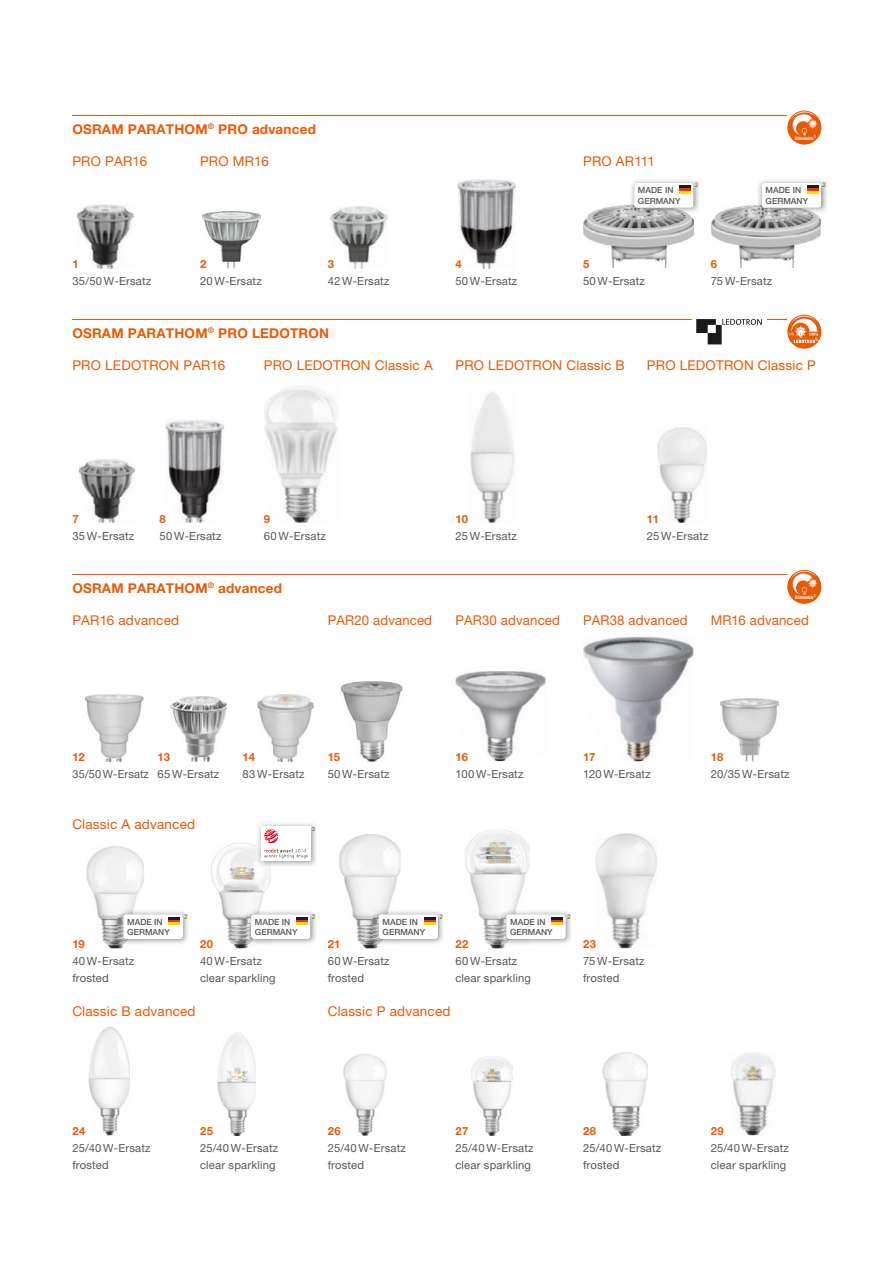
<style>
.page{position:relative;width:881px;height:1263px;background:#fff}
.page>*{position:absolute;margin:0;border:0;box-sizing:border-box;transform-origin:0 0}
.t1{font:13.5px "Helvetica Neue LT Pro";letter-spacing:.015em;color:#eb5906}
.t2{font:700 13.5px "Helvetica Neue LT Pro";letter-spacing:.015em;color:#eb5906}
.t3{font:11.25px/17px "Helvetica Neue LT Pro";letter-spacing:.015em;color:#575756}
.t4{font:700 11.25px "Helvetica Neue LT Pro";letter-spacing:.015em;color:#eb5906}
.t5{font:500 8.55px/10.1px "Helvetica Neue LT Pro";color:#575756}
.t6{font:condensed 6.45px "Helvetica Neue LT Pro";color:#575756}
.t7{font:6px "Helvetica Neue LT Pro";color:#575756}
.t8{font:700 condensed 4.65px "Helvetica Neue LT Pro";color:#fff}
</style>
<div class="page">
<hr style="left:880px;top:0;width:1px;height:1262px;background:#000">
<img style="left:457px;top:179px;width:59px;height:90px">
<img style="left:202px;top:211px;width:59px;height:58px">
<img style="left:330px;top:206px;width:58px;height:63px">
<img style="left:711px;top:205px;width:109px;height:63px">
<img style="left:583px;top:205px;width:110px;height:63px">
<img style="left:77px;top:205px;width:57px;height:64px">
<img style="left:455px;top:671px;width:90px;height:90px">
<img style="left:583px;top:637px;width:110px;height:124px">
<img style="left:339px;top:834px;width:61px;height:114px">
<img style="left:602px;top:1052px;width:45px;height:83px">
<img style="left:88px;top:1027px;width:41px;height:108px">
<img style="left:217px;top:1033px;width:39px;height:102px">
<img style="left:343px;top:1054px;width:43px;height:81px">
<img style="left:471px;top:1056px;width:41px;height:79px">
<img style="left:465px;top:830px;width:64px;height:118px">
<img style="left:596px;top:833px;width:61px;height:115px">
<img style="left:86px;top:846px;width:58px;height:102px">
<img style="left:731px;top:1052px;width:44px;height:83px">
<img style="left:210px;top:843px;width:61px;height:105px">
<img style="left:165px;top:420px;width:59px;height:103px">
<img style="left:79px;top:459px;width:57px;height:64px">
<img style="left:470px;top:392px;width:45px;height:131px">
<img style="left:264px;top:386px;width:74px;height:137px">
<img style="left:657px;top:427px;width:50px;height:96px">
<img style="left:720px;top:699px;width:58px;height:62px">
<img style="left:85px;top:695px;width:58px;height:66px">
<img style="left:170px;top:696px;width:56px;height:65px">
<img style="left:257px;top:694px;width:57px;height:67px">
<img style="left:340px;top:681px;width:63px;height:80px">
<img style="left:258px;top:823px;width:58px;height:43px">
<img style="left:256px;top:842px;width:15px;height:24px">
<div style="left:261px;top:827px;width:49px;height:34px;background:#fff"></div>
<svg style="left:264px;top:829px;width:14px;height:24px"></svg>
<img style="left:118px;top:909px;width:70px;height:36px">
<div style="left:123px;top:914px;width:60px;height:25px;background:#fff;border-radius:3px"></div>
<svg style="left:168px;top:917px;width:12px;height:8px"></svg>
<img style="left:246px;top:909px;width:70px;height:36px">
<div style="left:251px;top:914px;width:59px;height:25px;background:#fff;border-radius:3px"></div>
<svg style="left:296px;top:917px;width:12px;height:8px"></svg>
<img style="left:373px;top:909px;width:70px;height:36px">
<div style="left:378px;top:914px;width:60px;height:25px;background:#fff;border-radius:3px"></div>
<svg style="left:424px;top:917px;width:11px;height:8px"></svg>
<img style="left:501px;top:909px;width:70px;height:36px">
<div style="left:506px;top:914px;width:59px;height:25px;background:#fff;border-radius:3px"></div>
<svg style="left:551px;top:917px;width:12px;height:8px"></svg>
<img style="left:629px;top:180px;width:70px;height:32px">
<img style="left:629px;top:205px;width:64px;height:9px">
<img style="left:633px;top:183px;width:60px;height:25px">
<div style="left:634px;top:183px;width:59px;height:25px;background:#fff;border-radius:3px"></div>
<svg style="left:679px;top:186px;width:11px;height:7px"></svg>
<img style="left:758px;top:180px;width:69px;height:32px">
<img style="left:756px;top:202px;width:64px;height:12px">
<div style="left:761px;top:183px;width:60px;height:25px;background:#fff;border-radius:3px"></div>
<svg style="left:807px;top:186px;width:11px;height:7px"></svg>
<hr style="left:72px;top:115px;width:749px;height:1px;background:#eb5906">
<hr style="left:72px;top:319px;width:749px;height:1px;background:#eb5906">
<hr style="left:72px;top:574px;width:749px;height:1px;background:#eb5906">
<div style="left:782px;top:106px;width:43px;height:43px;background:#fff;border-radius:50%"></div>
<div style="left:787px;top:111px;width:34px;height:34px;background:#eb5906;border-radius:50%"></div>
<svg style="left:790px;top:111px;width:27px;height:25px"></svg>
<div style="left:691px;top:310px;width:74px;height:43px;background:#fff"></div>
<svg style="left:696px;top:319px;width:65px;height:25px"></svg>
<div style="left:782px;top:310px;width:43px;height:43px;background:#fff;border-radius:50%"></div>
<svg style="left:787px;top:315px;width:34px;height:34px"></svg>
<svg style="left:788px;top:315px;width:29px;height:28px"></svg>
<div style="left:782px;top:566px;width:43px;height:42px;background:#fff;border-radius:50%"></div>
<div style="left:787px;top:570px;width:34px;height:34px;background:#eb5906;border-radius:50%"></div>
<svg style="left:790px;top:570px;width:27px;height:25px"></svg>
<img style="left:271px;top:854px;width:37px;height:4px">
<p class="t2" style="left:72px;top:124px;width:245px">OSRAM PARATHOM<sup>®</sup> PRO advanced</p>
<p class="t8" style="left:794px;top:135px;width:23px">Dimmable1</p>
<p class="t1" style="left:72px;top:156px;width:76px">PRO PAR16</p>
<p class="t1" style="left:200px;top:156px;width:70px">PRO MR16</p>
<p class="t1" style="left:583px;top:156px;width:73px">PRO AR111</p>
<p class="t5" style="left:637px;top:185px;width:44px">MADE IN<br>GERMANY</p>
<p class="t6" style="left:695px;top:183px;width:5px">2</p>
<p class="t5" style="left:765px;top:185px;width:44px">MADE IN<br>GERMANY</p>
<p class="t6" style="left:822px;top:183px;width:5px">2</p>
<p class="t4" style="left:72px;top:260px;width:8px">1</p>
<p class="t3" style="left:72px;top:274px;width:80px">35/50 W-Ersatz</p>
<p class="t4" style="left:200px;top:260px;width:8px">2</p>
<p class="t3" style="left:200px;top:274px;width:63px">20 W-Ersatz</p>
<p class="t4" style="left:327px;top:260px;width:8px">3</p>
<p class="t3" style="left:327px;top:274px;width:63px">42 W-Ersatz</p>
<p class="t4" style="left:455px;top:260px;width:8px">4</p>
<p class="t3" style="left:455px;top:274px;width:63px">50 W-Ersatz</p>
<p class="t4" style="left:583px;top:260px;width:8px">5</p>
<p class="t3" style="left:583px;top:274px;width:63px">50 W-Ersatz</p>
<p class="t4" style="left:710px;top:260px;width:8px">6</p>
<p class="t3" style="left:710px;top:274px;width:63px">75 W-Ersatz</p>
<p class="t2" style="left:72px;top:328px;width:258px">OSRAM PARATHOM<sup>®</sup> PRO LEDOTRON</p>
<p class="t8" style="left:815px;top:337px;width:4px">5</p>
<p class="t1" style="left:72px;top:360px;width:154px">PRO LEDOTRON PAR16</p>
<p class="t1" style="left:264px;top:360px;width:170px">PRO LEDOTRON Classic A</p>
<p class="t1" style="left:455px;top:360px;width:171px">PRO LEDOTRON Classic B</p>
<p class="t1" style="left:646px;top:360px;width:170px">PRO LEDOTRON Classic P</p>
<p class="t4" style="left:72px;top:515px;width:8px">7</p>
<p class="t3" style="left:72px;top:529px;width:63px">35 W-Ersatz</p>
<p class="t4" style="left:159px;top:515px;width:8px">8</p>
<p class="t3" style="left:159px;top:529px;width:63px">50 W-Ersatz</p>
<p class="t4" style="left:264px;top:515px;width:8px">9</p>
<p class="t3" style="left:264px;top:529px;width:63px">60 W-Ersatz</p>
<p class="t4" style="left:455px;top:515px;width:14px">10</p>
<p class="t3" style="left:455px;top:529px;width:63px">25 W-Ersatz</p>
<p class="t4" style="left:646px;top:515px;width:14px">11</p>
<p class="t3" style="left:646px;top:529px;width:63px">25 W-Ersatz</p>
<p class="t2" style="left:72px;top:583px;width:211px">OSRAM PARATHOM<sup>®</sup> advanced</p>
<p class="t8" style="left:794px;top:595px;width:23px">Dimmable1</p>
<p class="t1" style="left:72px;top:615px;width:108px">PAR16 advanced</p>
<p class="t1" style="left:327px;top:615px;width:106px">PAR20 advanced</p>
<p class="t1" style="left:455px;top:615px;width:106px">PAR30 advanced</p>
<p class="t1" style="left:583px;top:615px;width:106px">PAR38 advanced</p>
<p class="t1" style="left:710px;top:615px;width:100px">MR16 advanced</p>
<p class="t4" style="left:72px;top:753px;width:14px">12</p>
<p class="t3" style="left:72px;top:767px;width:78px">35/50 W-Ersatz</p>
<p class="t4" style="left:157px;top:753px;width:14px">13</p>
<p class="t3" style="left:157px;top:767px;width:63px">65 W-Ersatz</p>
<p class="t4" style="left:242px;top:753px;width:14px">14</p>
<p class="t3" style="left:242px;top:767px;width:63px">83 W-Ersatz</p>
<p class="t4" style="left:327px;top:753px;width:14px">15</p>
<p class="t3" style="left:327px;top:767px;width:63px">50 W-Ersatz</p>
<p class="t4" style="left:455px;top:753px;width:14px">16</p>
<p class="t3" style="left:455px;top:767px;width:69px">100 W-Ersatz</p>
<p class="t4" style="left:583px;top:753px;width:14px">17</p>
<p class="t3" style="left:583px;top:767px;width:69px">120 W-Ersatz</p>
<p class="t4" style="left:710px;top:753px;width:14px">18</p>
<p class="t3" style="left:710px;top:767px;width:80px">20/35 W-Ersatz</p>
<p class="t1" style="left:72px;top:820px;width:124px">Classic A advanced</p>
<p class="t7" style="left:312px;top:827px;width:5px">3</p>
<p class="t5" style="left:127px;top:917px;width:44px">MADE IN<br>GERMANY</p>
<p class="t6" style="left:184px;top:914px;width:5px">2</p>
<p class="t5" style="left:255px;top:917px;width:44px">MADE IN<br>GERMANY</p>
<p class="t6" style="left:312px;top:914px;width:5px">2</p>
<p class="t5" style="left:382px;top:917px;width:44px">MADE IN<br>GERMANY</p>
<p class="t6" style="left:439px;top:914px;width:5px">2</p>
<p class="t5" style="left:510px;top:917px;width:44px">MADE IN<br>GERMANY</p>
<p class="t6" style="left:567px;top:914px;width:5px">2</p>
<p class="t4" style="left:72px;top:940px;width:14px">19</p>
<p class="t3" style="left:72px;top:954px;width:63px">40 W-Ersatz frosted</p>
<p class="t4" style="left:200px;top:940px;width:15px">20</p>
<p class="t3" style="left:200px;top:954px;width:77px">40 W-Ersatz clear sparkling</p>
<p class="t4" style="left:327px;top:940px;width:14px">21</p>
<p class="t3" style="left:327px;top:954px;width:63px">60 W-Ersatz frosted</p>
<p class="t4" style="left:455px;top:940px;width:15px">22</p>
<p class="t3" style="left:455px;top:954px;width:77px">60 W-Ersatz clear sparkling</p>
<p class="t4" style="left:583px;top:940px;width:15px">23</p>
<p class="t3" style="left:583px;top:954px;width:63px">75 W-Ersatz frosted</p>
<p class="t1" style="left:72px;top:1007px;width:125px">Classic B advanced</p>
<p class="t1" style="left:327px;top:1007px;width:124px">Classic P advanced</p>
<p class="t4" style="left:72px;top:1127px;width:14px">24</p>
<p class="t3" style="left:72px;top:1141px;width:80px">25/40 W-Ersatz frosted</p>
<p class="t4" style="left:200px;top:1127px;width:15px">25</p>
<p class="t3" style="left:200px;top:1141px;width:80px">25/40 W-Ersatz clear sparkling</p>
<p class="t4" style="left:327px;top:1127px;width:15px">26</p>
<p class="t3" style="left:327px;top:1141px;width:80px">25/40 W-Ersatz frosted</p>
<p class="t4" style="left:455px;top:1127px;width:14px">27</p>
<p class="t3" style="left:455px;top:1141px;width:80px">25/40 W-Ersatz clear sparkling</p>
<p class="t4" style="left:583px;top:1127px;width:15px">28</p>
<p class="t3" style="left:583px;top:1141px;width:80px">25/40 W-Ersatz frosted</p>
<p class="t4" style="left:710px;top:1127px;width:15px">29</p>
<p class="t3" style="left:710px;top:1141px;width:80px">25/40 W-Ersatz clear sparkling</p>
</div>
